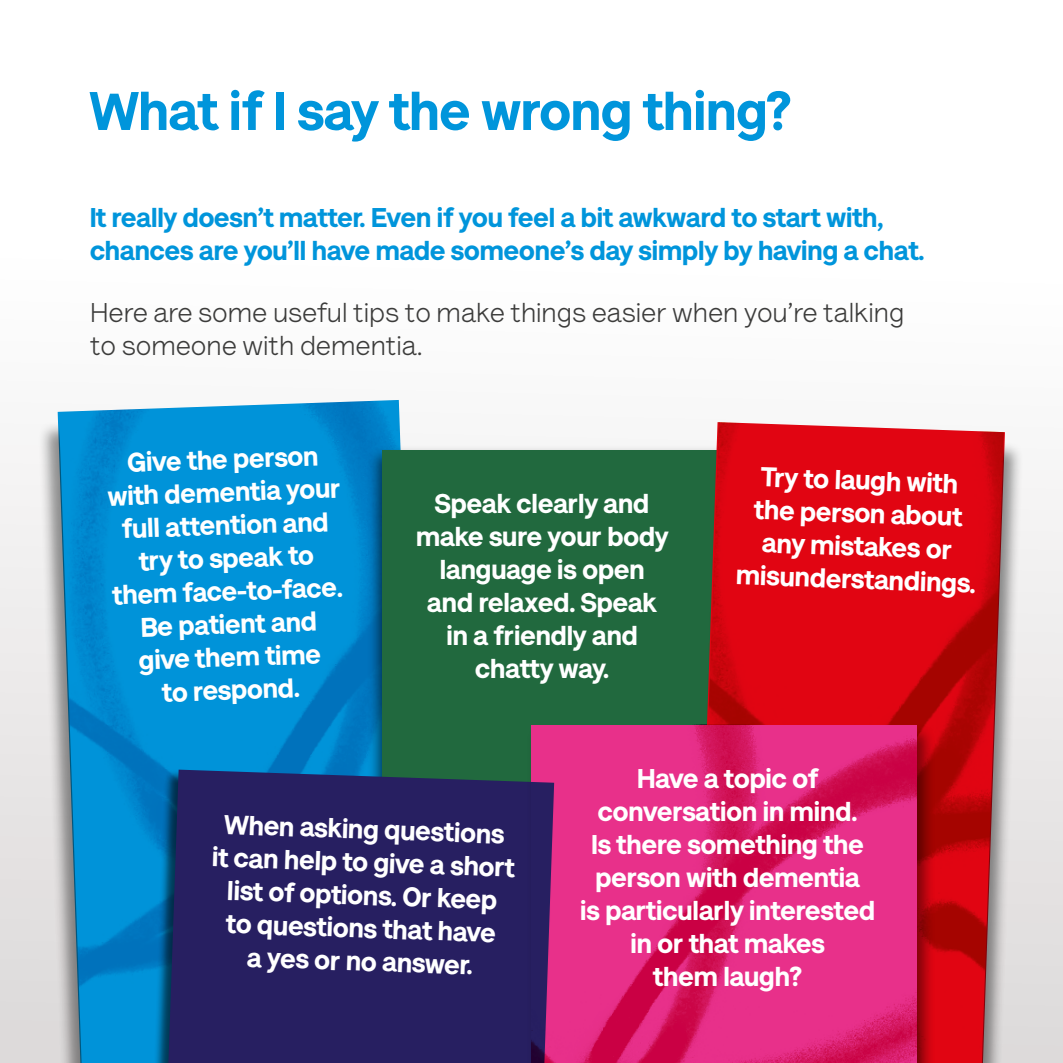
<style>
.page{position:relative;width:1063px;height:1063px;background:#fff}
.page>*{position:absolute;margin:0;border:0;box-sizing:border-box;transform-origin:0 0}
.t1{font:900 55px "AS Lettera Text";color:#0095db}
.t2{font:900 27.5px/33px "AS Lettera Text";color:#fff;text-align:center}
.t3{font:900 27.5px/33px "AS Lettera Text";color:#0095db}
.t4{font:27.5px/33px "AS Lettera Text";color:#3c3c3b}
</style>
<div class="page">
<div style="left:0;top:0;width:1063px;height:1063px;background:linear-gradient(to bottom,#fff,#dedbdb)"></div>
<div style="left:38px;top:410px;width:386px;height:653px;background:#000;opacity:.43"></div>
<img style="left:59px;top:400px;width:363px;height:663px">
<div style="left:367px;top:445px;width:379px;height:368px;background:#000;opacity:.6"></div>
<div style="left:383px;top:451px;width:354px;height:343px;background:#21693e"></div>
<div style="left:692px;top:432px;width:332px;height:631px;background:#000;opacity:.44"></div>
<img style="left:696px;top:422px;width:308px;height:641px">
<div style="left:152px;top:769px;width:403px;height:294px;background:#000;opacity:.6"></div>
<div style="left:168px;top:770px;width:358px;height:293px;background:#271f61"></div>
<div style="left:526px;top:723px;width:410px;height:340px;background:#000;opacity:.44"></div>
<img style="left:531px;top:725px;width:386px;height:338px">
<h1 class="t1" style="left:90px;top:66px;width:702px">What if I say the wrong thing?</h1>
<p class="t3" style="left:90px;top:199px;width:836px">It really doesn’t matter. Even if you feel a bit awkward to start with, chances are you’ll have made someone’s day simply by having a chat.</p>
<p class="t4" style="left:90px;top:294px;width:816px">Here are some useful tips to make things easier when you’re talking to someone with dementia.</p>
<p class="t2" style="left:106px;top:445px;width:234px;rotate:-2deg">Give the person with dementia your full attention and try to speak to them face-to-face.<br>Be patient and give them time<br>to respond.</p>
<p class="t2" style="left:416px;top:485px;width:254px">Speak clearly and make sure your body language is open and relaxed. Speak in a friendly and chatty way.</p>
<p class="t2" style="left:740px;top:457px;width:241px;rotate:2deg">Try to laugh with the person about any mistakes or misunderstandings.</p>
<p class="t2" style="left:214px;top:805px;width:304px;rotate:2deg">When asking questions it can help to give a short list of options. Or keep<br>to questions that have<br>a yes or no answer.</p>
<p class="t2" style="left:580px;top:760px;width:296px">Have a topic of conversation in mind.<br>Is there something the person with dementia<br>is particularly interested in or that makes<br>them laugh?</p>
</div>
